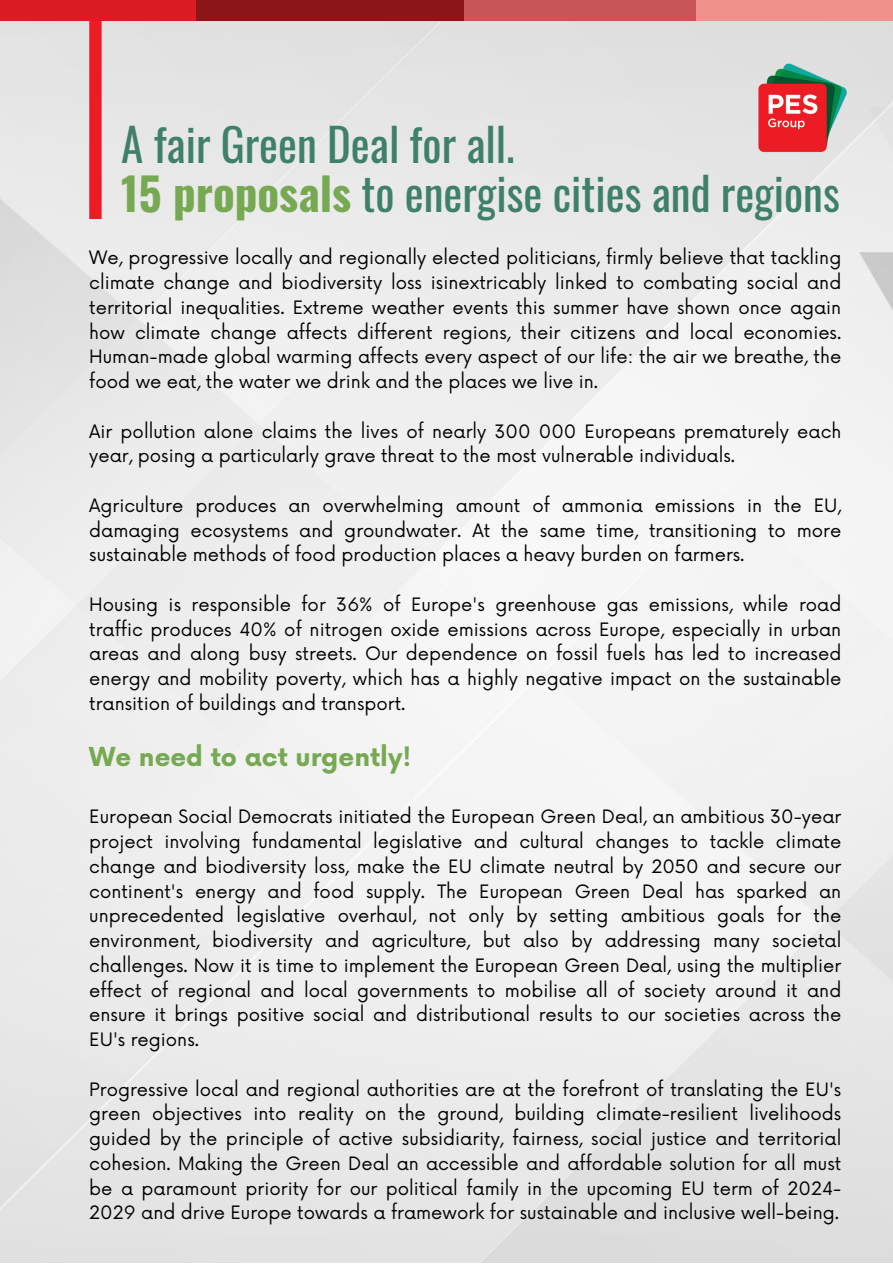
<style>
.page{position:relative;width:893px;height:1264px;background:#fff}
.page>*{position:absolute;margin:0;border:0;box-sizing:border-box;transform-origin:0 0}
.t1{font:45px "Oswald";color:#3f8068}
.t2{font:700 25.5px "Now";color:#76a951}
.t3{font:18px/24.8px "Now";color:#000;text-align:justify}
.s1{font-weight:700;color:#76a951}
</style>
<div class="page">
<div style="left:89px;top:0;width:13px;height:219px;background:#ec1c24"></div>
<div style="left:0;top:0;width:196px;height:21px;background:#db1c24"></div>
<div style="left:196px;top:0;width:268px;height:21px;background:#8a1619"></div>
<div style="left:464px;top:0;width:268px;height:21px;background:#c85558"></div>
<div style="left:696px;top:0;width:196px;height:21px;background:#f0928b"></div>
<img style="left:744px;top:50px;width:117px;height:117px">
<p class="t1" style="left:121px;top:109px;width:395px">A fair Green Deal for all.</p>
<p class="t1" style="left:121px;top:159px;width:720px"><span class="s1">15 proposals</span> to energise cities and regions</p>
<p class="t3" style="left:89px;top:246px;width:753px">We, progressive locally and regionally elected politicians, firmly believe that tackling climate change and biodiversity loss isinextricably linked to combating social and territorial inequalities. Extreme weather events this summer have shown once again how climate change affects different regions, their citizens and local economies.<br>Human-made global warming affects every aspect of our life: the air we breathe, the food we eat, the water we drink and the places we live in.</p>
<p class="t3" style="left:89px;top:420px;width:753px">Air pollution alone claims the lives of nearly 300 000 Europeans prematurely each year, posing a particularly grave threat to the most vulnerable individuals.</p>
<p class="t3" style="left:89px;top:494px;width:753px">Agriculture produces an overwhelming amount of ammonia emissions in the EU, damaging ecosystems and groundwater. At the same time, transitioning to more sustainable methods of food production places a heavy burden on farmers.</p>
<p class="t3" style="left:89px;top:593px;width:753px">Housing is responsible for 36% of Europe's greenhouse gas emissions, while road traffic produces 40% of nitrogen oxide emissions across Europe, especially in urban areas and along busy streets. Our dependence on fossil fuels has led to increased energy and mobility poverty, which has a highly negative impact on the sustainable transition of buildings and transport.</p>
<p class="t2" style="left:89px;top:743px;width:324px">We need to act urgently!</p>
<p class="t3" style="left:89px;top:805px;width:753px">European Social Democrats initiated the European Green Deal, an ambitious 30-year project involving fundamental legislative and cultural changes to tackle climate change and biodiversity loss, make the EU climate neutral by 2050 and secure our continent's energy and food supply. The European Green Deal has sparked an unprecedented legislative overhaul, not only by setting ambitious goals for the environment, biodiversity and agriculture, but also by addressing many societal challenges. Now it is time to implement the European Green Deal, using the multiplier effect of regional and local governments to mobilise all of society around it and ensure it brings positive social and distributional results to our societies across the EU's regions.</p>
<p class="t3" style="left:89px;top:1077px;width:753px">Progressive local and regional authorities are at the forefront of translating the EU's green objectives into reality on the ground, building climate-resilient livelihoods guided by the principle of active subsidiarity, fairness, social justice and territorial cohesion. Making the Green Deal an accessible and affordable solution for all must be a paramount priority for our political family in the upcoming EU term of 2024- 2029 and drive Europe towards a framework for sustainable and inclusive well-being.</p>
</div>
